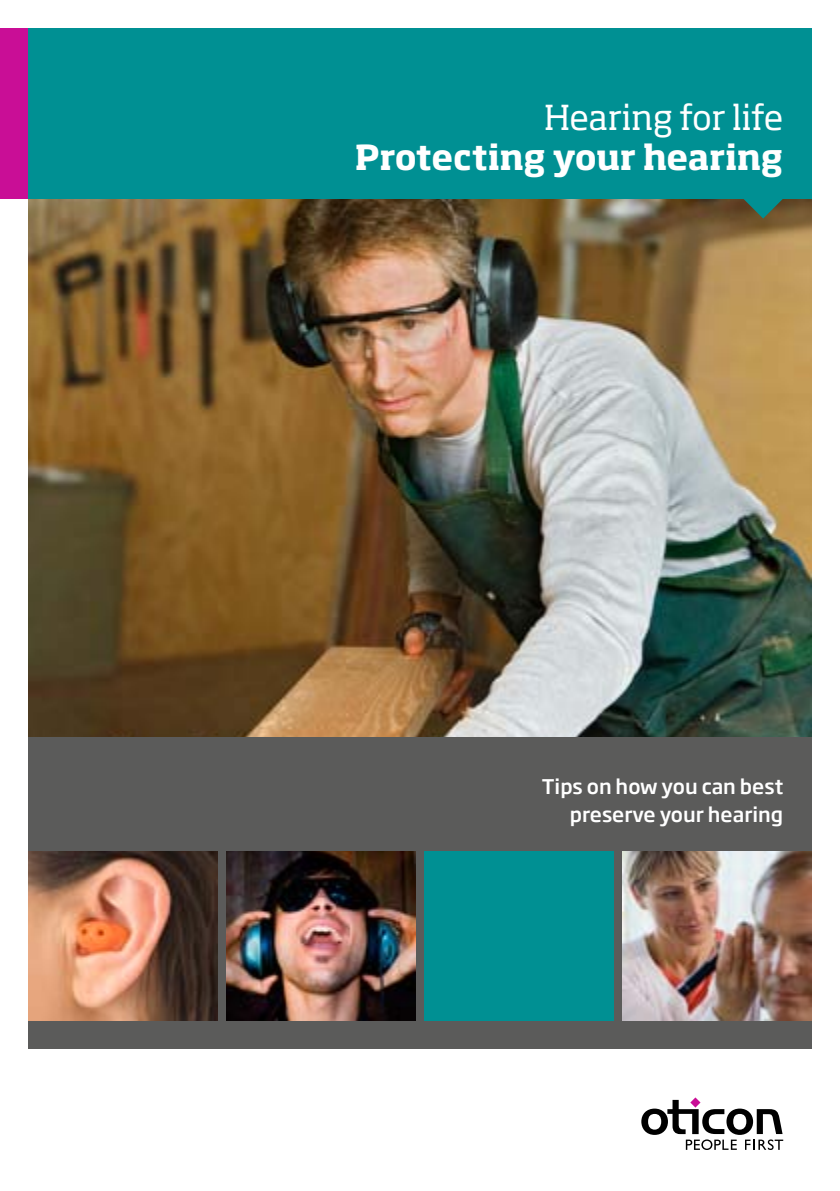
<style>
.page{position:relative;width:840px;height:1191px;background:#fff}
.page>*{position:absolute;margin:0;border:0;box-sizing:border-box;transform-origin:0 0}
.t1{font:700 34px "Soho Pro";letter-spacing:-.005em;color:#fff}
.t2{font:34px "Soho Pro";letter-spacing:-.01em;color:#fff}
.t3{font:500 20px/28px "Soho Gothic Pro";color:#fff;text-align:right}
</style>
<div class="page">
<img style="left:28px;top:198px;width:783px;height:539px">
<div style="left:0;top:28px;width:28px;height:170px;background:#c90e96"></div>
<div style="left:28px;top:822px;width:783px;height:227px;background:#5b5b5a"></div>
<img style="left:28px;top:851px;width:190px;height:169px">
<img style="left:226px;top:851px;width:189px;height:169px">
<div style="left:424px;top:850px;width:189px;height:170px;background:#009093"></div>
<img style="left:622px;top:851px;width:189px;height:169px">
<svg style="left:641px;top:1097px;width:141px;height:53px"></svg>
<svg style="left:742px;top:198px;width:40px;height:20px"></svg>
<div style="left:28px;top:28px;width:783px;height:170px;background:#009093"></div>
<div style="left:28px;top:737px;width:783px;height:113px;background:#5b5b5a"></div>
<h1 class="t2" style="left:544px;top:94px;width:240px">Hearing for life</h1>
<h1 class="t1" style="left:355px;top:133px;width:429px">Protecting your hearing</h1>
<p class="t3" style="left:541px;top:771px;width:243px">Tips on how you can best preserve your hearing</p>
</div>
